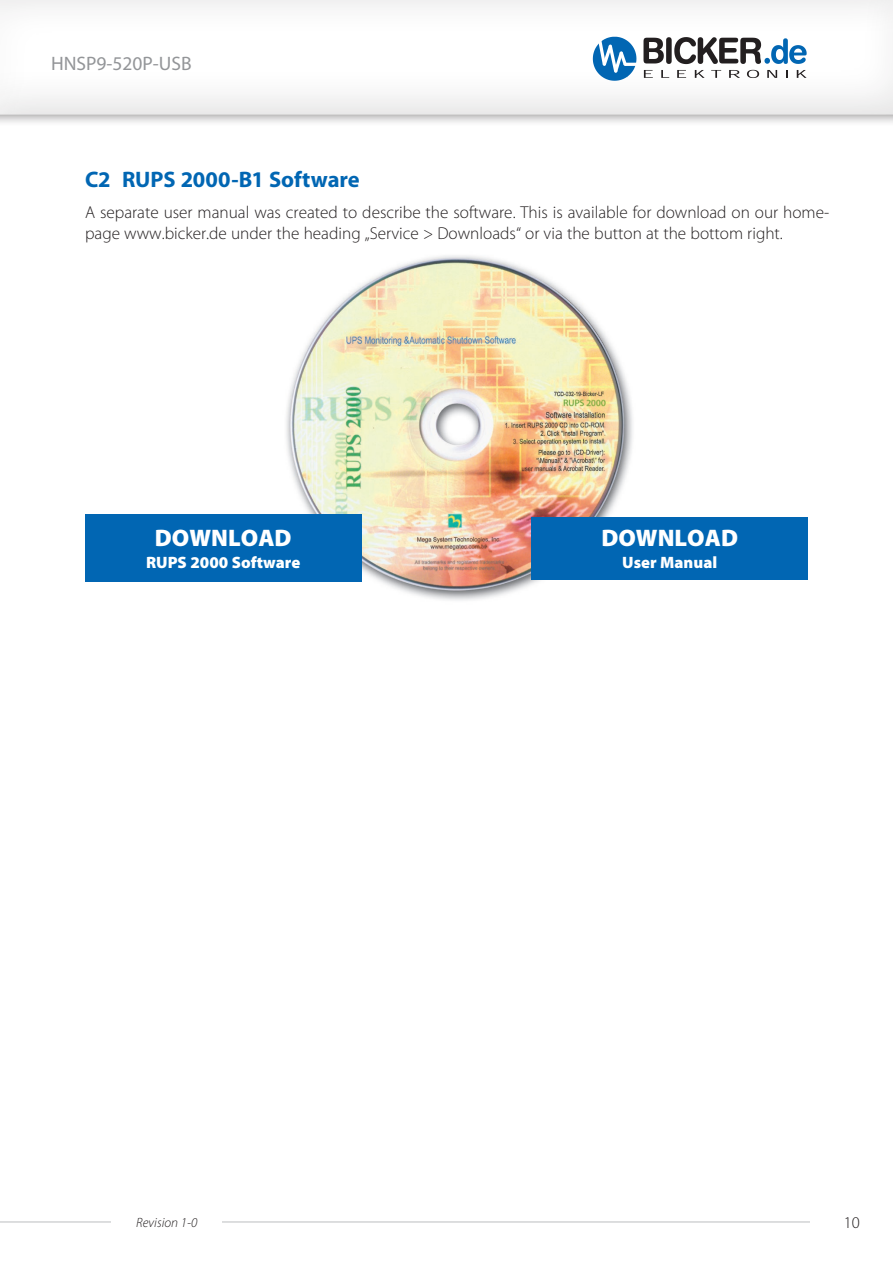
<style>
.page{position:relative;width:893px;height:1263px;background:#fff}
.page>*{position:absolute;margin:0;border:0;box-sizing:border-box;transform-origin:0 0}
.t1{font:900 24px "Myriad Pro";color:#fff}
.t2{font:700 22.5px "Myriad Pro";color:#0166b3}
.t3{font:19.5px "Myriad Pro";color:#939598}
.t4{font:300 17.25px/21.8px "Myriad Pro";color:#231f20}
.t5{font:900 16.5px "Myriad Pro";color:#fff}
.t6{font:300 16.5px "Myriad Pro";color:#231f20}
.t7{font:italic 300 13.5px "Myriad Pro";color:#231f20}
</style>
<div class="page">
<div style="left:0;top:0;width:893px;height:127px;background:#231f20;opacity:.5"></div>
<div style="left:0;top:0;width:893px;height:116px;background:#231f20;opacity:.25"></div>
<svg style="left:593px;top:37px;width:214px;height:44px"></svg>
<hr style="left:0;top:1221px;width:829px;height:1px;background:#bcbdc0">
<div style="left:112px;top:1180px;width:110px;height:83px;background:#fff"></div>
<div style="left:810px;top:1180px;width:83px;height:83px;background:#fff"></div>
<img style="left:286px;top:255px;width:347px;height:346px">
<div style="left:85px;top:514px;width:276px;height:68px;background:#0166b3"></div>
<div style="left:531px;top:517px;width:277px;height:63px;background:#0166b3"></div>
<p class="t3" style="left:51px;top:51px;width:142px">HNSP9-520P-USB</p>
<h2 class="t2" style="left:85px;top:165px;width:276px">C2 RUPS 2000-B1 Software</h2>
<p class="t4" style="left:85px;top:201px;width:746px">A separate user manual was created to describe the software. This is available for download on our home&shy;page www.bicker.de under the heading „Service &gt; Downloads“ or via the button at the bottom right.</p>
<h1 class="t1" style="left:155px;top:522px;width:138px">DOWNLOAD</h1>
<p class="t5" style="left:146px;top:551px;width:156px">RUPS 2000 Software</p>
<h1 class="t1" style="left:601px;top:522px;width:138px">DOWNLOAD</h1>
<p class="t5" style="left:622px;top:551px;width:97px">User Manual</p>
<p class="t7" style="left:136px;top:1214px;width:63px">Revision 1-0</p>
<p class="t6" style="left:844px;top:1212px;width:18px">10</p>
</div>
